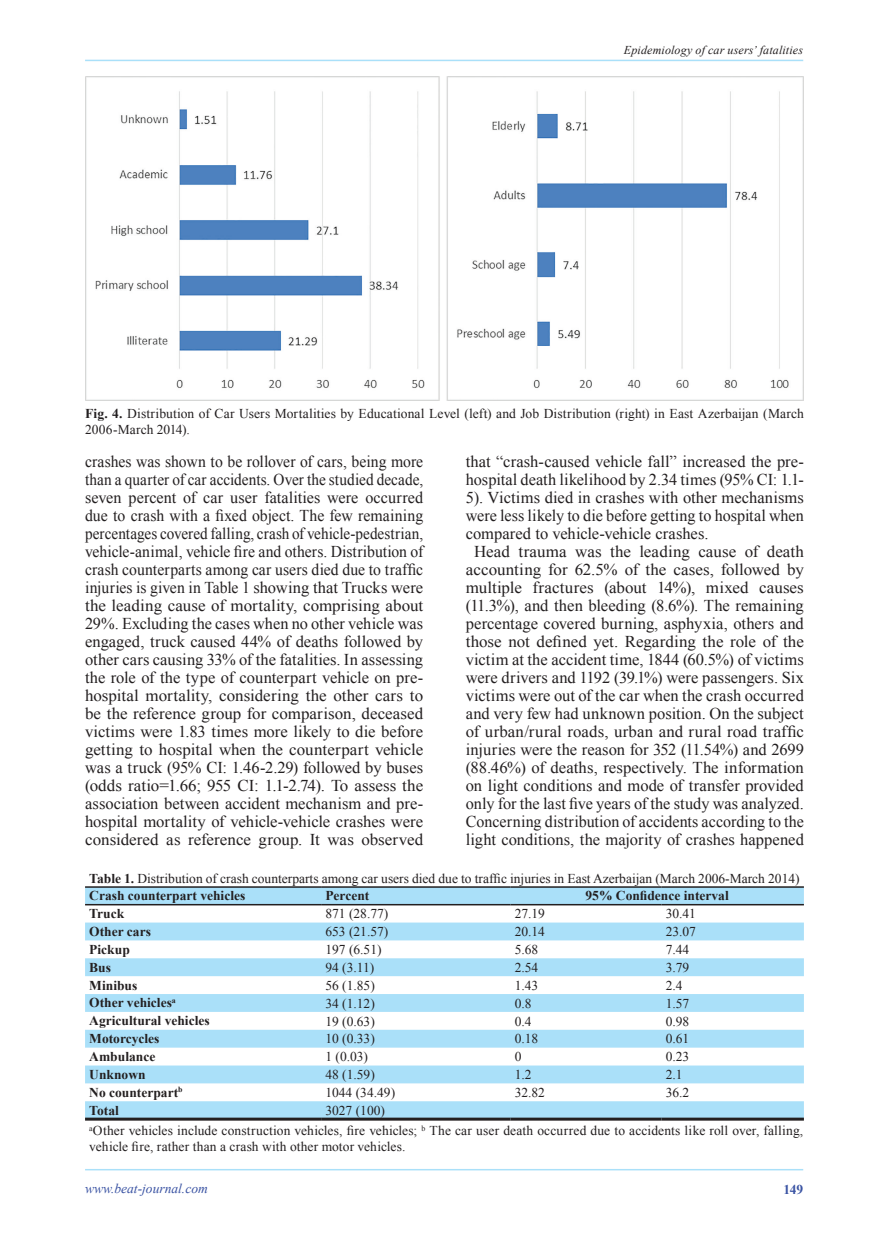
<style>
.page{position:relative;width:889px;height:1242px;background:#fff}
.page>*{position:absolute;margin:0;border:0;box-sizing:border-box;transform-origin:0 0}
.t1{font:16.5px/18px "Times New Roman";color:#231f20;text-align:justify;scale:.95 1}
.t2{font:16.5px "Times New Roman";color:#231f20}
.t3{font:13.5px/16.2px "Times New Roman";color:#231f20}
.t4{font:700 13.5px "Times New Roman";color:#231f20}
.t5{font:italic 13.5px "Times New Roman";color:#3a53a3}
.t6{font:700 13.5px "Times New Roman";color:#3a53a3}
.t7{font:italic 12px "Times New Roman";letter-spacing:.015em;color:#231f20}
.s1{font-weight:700}
</style>
<div class="page">
<hr style="left:85px;top:1169px;width:718px;height:1px;background:#aae0f9">
<hr style="left:85px;top:60px;width:718px;height:1px;background:#aae0f9">
<img style="left:85px;top:77px;width:719px;height:323px">
<svg style="left:85px;top:887px;width:719px;height:230px;fill:#aae0f9"></svg>
<hr style="left:85px;top:886px;width:236px;height:1px;background:#231f20">
<hr style="left:321px;top:886px;width:189px;height:1px;background:#231f20">
<hr style="left:510px;top:886px;width:151px;height:1px;background:#231f20">
<hr style="left:661px;top:886px;width:143px;height:1px;background:#231f20">
<hr style="left:85px;top:904px;width:236px;height:1px;background:#231f20">
<hr style="left:321px;top:904px;width:189px;height:1px;background:#231f20">
<hr style="left:510px;top:904px;width:151px;height:1px;background:#231f20">
<hr style="left:661px;top:904px;width:143px;height:1px;background:#231f20">
<hr style="left:85px;top:1117px;width:236px;height:3px;background:#231f20">
<hr style="left:321px;top:1117px;width:189px;height:3px;background:#231f20">
<hr style="left:510px;top:1117px;width:151px;height:3px;background:#231f20">
<hr style="left:661px;top:1117px;width:143px;height:3px;background:#231f20">
<p class="t7" style="left:624px;top:42px;width:181px">Epidemiology of car users’ fatalities</p>
<p class="t3" style="left:85px;top:405px;width:720px"><span class="s1">Fig. 4.</span> Distribution of Car Users Mortalities by Educational Level (left) and Job Distribution (right) in East Azerbaijan (March<br>2006-March 2014).</p>
<p class="t1" style="left:85px;top:451px;width:357px">crashes was shown to be rollover of cars, being more than a quarter of car accidents. Over the studied decade, seven percent of car user fatalities were occurred due to crash with a fixed object. The few remaining percentages covered falling, crash of vehicle-pedestrian, vehicle-animal, vehicle fire and others. Distribution of crash counterparts among car users died due to traffic injuries is given in Table 1 showing that Trucks were the leading cause of mortality, comprising about 29%. Excluding the cases when no other vehicle was engaged, truck caused 44% of deaths followed by other cars causing 33% of the fatalities. In assessing the role of the type of counterpart vehicle on pre&shy;hospital mortality, considering the other cars to be the reference group for comparison, deceased victims were 1.83 times more likely to die before getting to hospital when the counterpart vehicle was a truck (95% CI: 1.46-2.29) followed by buses (odds ratio=1.66; 955 CI: 1.1-2.74). To assess the association between accident mechanism and pre&shy;hospital mortality of vehicle-vehicle crashes were considered as reference group. It was observed</p>
<p class="t2" style="left:466px;top:449px;width:340px">that “crash-caused vehicle fall” increased the pre-</p>
<p class="t2" style="left:466px;top:467px;width:340px">hospital death likelihood by 2.34 times (95% CI: 1.1-</p>
<p class="t2" style="left:466px;top:485px;width:340px">5). Victims died in crashes with other mechanisms</p>
<p class="t2" style="left:466px;top:503px;width:340px">were less likely to die before getting to hospital when</p>
<p class="t2" style="left:466px;top:521px;width:244px">compared to vehicle-vehicle crashes.</p>
<p class="t2" style="left:474px;top:539px;width:331px">Head trauma was the leading cause of death</p>
<p class="t2" style="left:466px;top:557px;width:340px">accounting for 62.5% of the cases, followed by</p>
<p class="t2" style="left:466px;top:575px;width:340px">multiple fractures (about 14%), mixed causes</p>
<p class="t2" style="left:466px;top:593px;width:340px">(11.3%), and then bleeding (8.6%). The remaining</p>
<p class="t2" style="left:466px;top:611px;width:340px">percentage covered burning, asphyxia, others and</p>
<p class="t2" style="left:466px;top:629px;width:340px">those not defined yet. Regarding the role of the</p>
<p class="t2" style="left:466px;top:647px;width:340px">victim at the accident time, 1844 (60.5%) of victims</p>
<p class="t2" style="left:466px;top:665px;width:340px">were drivers and 1192 (39.1%) were passengers. Six</p>
<p class="t2" style="left:466px;top:683px;width:340px">victims were out of the car when the crash occurred</p>
<p class="t2" style="left:466px;top:701px;width:340px">and very few had unknown position. On the subject</p>
<p class="t2" style="left:466px;top:719px;width:340px">of urban/rural roads, urban and rural road traffic</p>
<p class="t2" style="left:466px;top:737px;width:340px">injuries were the reason for 352 (11.54%) and 2699</p>
<p class="t2" style="left:466px;top:755px;width:340px">(88.46%) of deaths, respectively. The information</p>
<p class="t2" style="left:466px;top:773px;width:340px">on light conditions and mode of transfer provided</p>
<p class="t2" style="left:466px;top:791px;width:340px">only for the last five years of the study was analyzed.</p>
<p class="t2" style="left:466px;top:809px;width:340px">Concerning distribution of accidents according to the</p>
<p class="t2" style="left:466px;top:827px;width:340px">light conditions, the majority of crashes happened</p>
<p class="t3" style="left:89px;top:869px;width:712px;line-height:17.7px"><span class="s1">Table 1.</span> Distribution of crash counterparts among car users died due to traffic injuries in East Azerbaijan (March 2006-March 2014)<br><span class="s1">Crash counterpart vehicles</span></p>
<p class="t4" style="left:325px;top:886px;width:45px">Percent</p>
<p class="t4" style="left:585px;top:886px;width:145px">95% Confidence interval</p>
<p class="t4" style="left:89px;top:904px;width:37px">Truck</p>
<p class="t3" style="left:325px;top:905px;width:64px">871 (28.77)</p>
<p class="t3" style="left:514px;top:905px;width:32px">27.19</p>
<p class="t3" style="left:665px;top:905px;width:32px">30.41</p>
<p class="t4" style="left:89px;top:921px;width:63px">Other cars</p>
<p class="t3" style="left:325px;top:923px;width:64px">653 (21.57)</p>
<p class="t3" style="left:514px;top:923px;width:32px">20.14</p>
<p class="t3" style="left:665px;top:923px;width:32px">23.07</p>
<p class="t4" style="left:89px;top:939px;width:42px">Pickup</p>
<p class="t3" style="left:325px;top:941px;width:58px">197 (6.51)</p>
<p class="t3" style="left:514px;top:941px;width:25px">5.68</p>
<p class="t3" style="left:665px;top:941px;width:25px">7.44</p>
<p class="t4" style="left:89px;top:957px;width:23px">Bus</p>
<p class="t3" style="left:325px;top:959px;width:50px">94 (3.11)</p>
<p class="t3" style="left:514px;top:959px;width:25px">2.54</p>
<p class="t3" style="left:665px;top:959px;width:25px">3.79</p>
<p class="t4" style="left:89px;top:975px;width:50px">Minibus</p>
<p class="t3" style="left:325px;top:976px;width:51px">56 (1.85)</p>
<p class="t3" style="left:514px;top:976px;width:25px">1.43</p>
<p class="t3" style="left:665px;top:976px;width:18px">2.4</p>
<p class="t4" style="left:89px;top:993px;width:88px">Other vehicles<sup>a</sup></p>
<p class="t3" style="left:325px;top:994px;width:51px">34 (1.12)</p>
<p class="t3" style="left:514px;top:994px;width:18px">0.8</p>
<p class="t3" style="left:665px;top:994px;width:25px">1.57</p>
<p class="t4" style="left:89px;top:1011px;width:122px">Agricultural vehicles</p>
<p class="t3" style="left:325px;top:1012px;width:51px">19 (0.63)</p>
<p class="t3" style="left:514px;top:1012px;width:18px">0.4</p>
<p class="t3" style="left:665px;top:1012px;width:25px">0.98</p>
<p class="t4" style="left:89px;top:1029px;width:72px">Motorcycles</p>
<p class="t3" style="left:325px;top:1030px;width:51px">10 (0.33)</p>
<p class="t3" style="left:514px;top:1030px;width:25px">0.18</p>
<p class="t3" style="left:665px;top:1030px;width:25px">0.61</p>
<p class="t4" style="left:89px;top:1046px;width:68px">Ambulance</p>
<p class="t3" style="left:325px;top:1048px;width:44px">1 (0.03)</p>
<p class="t3" style="left:514px;top:1048px;width:8px">0</p>
<p class="t3" style="left:665px;top:1048px;width:25px">0.23</p>
<p class="t4" style="left:89px;top:1064px;width:58px">Unknown</p>
<p class="t3" style="left:325px;top:1066px;width:51px">48 (1.59)</p>
<p class="t3" style="left:514px;top:1066px;width:18px">1.2</p>
<p class="t3" style="left:665px;top:1066px;width:18px">2.1</p>
<p class="t4" style="left:89px;top:1082px;width:95px">No counterpart<sup>b</sup></p>
<p class="t3" style="left:325px;top:1084px;width:71px">1044 (34.49)</p>
<p class="t3" style="left:514px;top:1084px;width:32px">32.82</p>
<p class="t3" style="left:665px;top:1084px;width:25px">36.2</p>
<p class="t4" style="left:89px;top:1100px;width:31px">Total</p>
<p class="t3" style="left:89px;top:1099px;width:715px;line-height:20.2px;text-indent:236px">3027 (100)<br><sup>a</sup>Other vehicles include construction vehicles, fire vehicles; <sup>b</sup> The car user death occurred due to accidents like roll over, falling,</p>
<p class="t3" style="left:89px;top:1138px;width:318px">vehicle fire, rather than a crash with other motor vehicles.</p>
<p class="t5" style="left:85px;top:1179px;width:124px">www.beat-journal.com</p>
<p class="t6" style="left:783px;top:1179px;width:21px">149</p>
</div>
